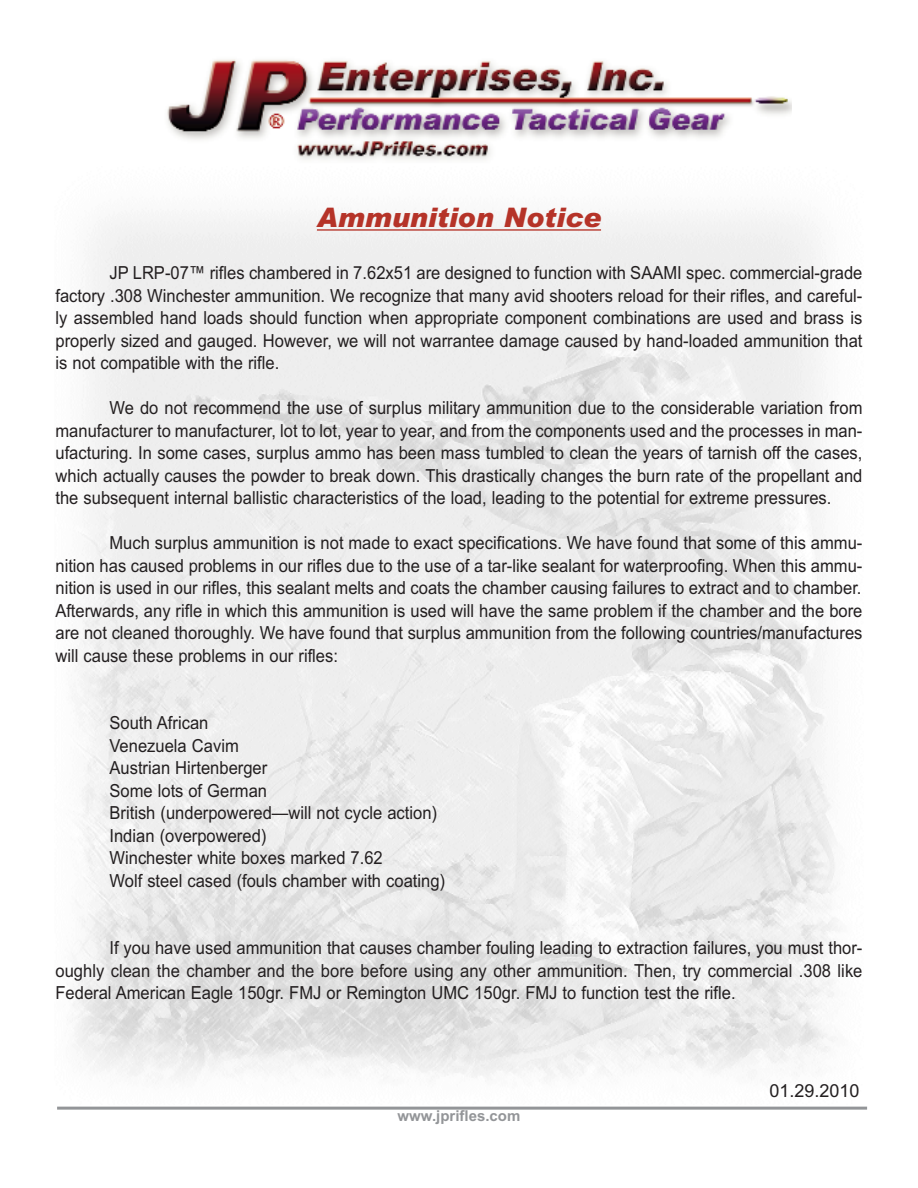
<style>
.page{position:relative;width:918px;height:1188px;background:#fff}
.page>*{position:absolute;margin:0;border:0;box-sizing:border-box;transform-origin:0 0}
.t1{font:italic 900 27px "Arial";color:#b53328}
.t2{font:18px/22.5px "Arial";color:#231f20;text-align:justify;scale:.92 1}
.t3{font:18px "Arial";color:#231f20}
.t4{font:700 15px "Arial";color:#939598}
</style>
<div class="page">
<hr style="left:57px;top:1107px;width:810px;height:3px;background:#939598">
<img style="left:167px;top:59px;width:624px;height:101px">
<img style="left:73px;top:217px;width:764px;height:860px">
<hr style="left:317px;top:229px;width:284px;height:2px;background:#b53328">
<h1 class="t1" style="left:317px;top:202px;width:286px">Ammunition Notice</h1>
<p class="t2" style="left:56px;top:262px;width:879px;text-indent:54px">JP LRP-07™ rifles chambered in 7.62x51 are designed to function with SAAMI spec. commercial-grade factory .308 Winchester ammunition. We recognize that many avid shooters reload for their rifles, and careful&shy;ly assembled hand loads should function when appropriate component combinations are used and brass is properly sized and gauged. However, we will not warrantee damage caused by hand-loaded ammunition that is not compatible with the rifle.</p>
<p class="t2" style="left:56px;top:397px;width:879px;text-indent:54px">We do not recommend the use of surplus military ammunition due to the considerable variation from manufacturer to manufacturer, lot to lot, year to year, and from the components used and the processes in man&shy;ufacturing. In some cases, surplus ammo has been mass tumbled to clean the years of tarnish off the cases, which actually causes the powder to break down. This drastically changes the burn rate of the propellant and the subsequent internal ballistic characteristics of the load, leading to the potential for extreme pressures.</p>
<p class="t2" style="left:56px;top:532px;width:879px;text-indent:54px">Much surplus ammunition is not made to exact specifications. We have found that some of this ammu&shy;nition has caused problems in our rifles due to the use of a tar-like sealant for waterproofing. When this ammu&shy;nition is used in our rifles, this sealant melts and coats the chamber causing failures to extract and to chamber.<br>Afterwards, any rifle in which this ammunition is used will have the same problem if the chamber and the bore are not cleaned thoroughly. We have found that surplus ammunition from the following countries/manufactures will cause these problems in our rifles:</p>
<p class="t2" style="left:110px;top:712px;width:366px;text-align:left">South African<br>Venezuela Cavim<br>Austrian Hirtenberger<br>Some lots of German<br>British (underpowered—will not cycle action)<br>Indian (overpowered)<br>Winchester white boxes marked 7.62<br>Wolf steel cased (fouls chamber with coating)</p>
<p class="t2" style="left:55px;top:937px;width:879px;text-indent:54px">If you have used ammunition that causes chamber fouling leading to extraction failures, you must thor&shy;oughly clean the chamber and the bore before using any other ammunition. Then, try commercial .308 like Federal American Eagle 150gr. FMJ or Remington UMC 150gr. FMJ to function test the rifle.</p>
<p class="t4" style="left:398px;top:1108px;width:124px">www.jprifles.com</p>
<p class="t3" style="left:770px;top:1080px;width:92px">01.29.2010</p>
</div>
